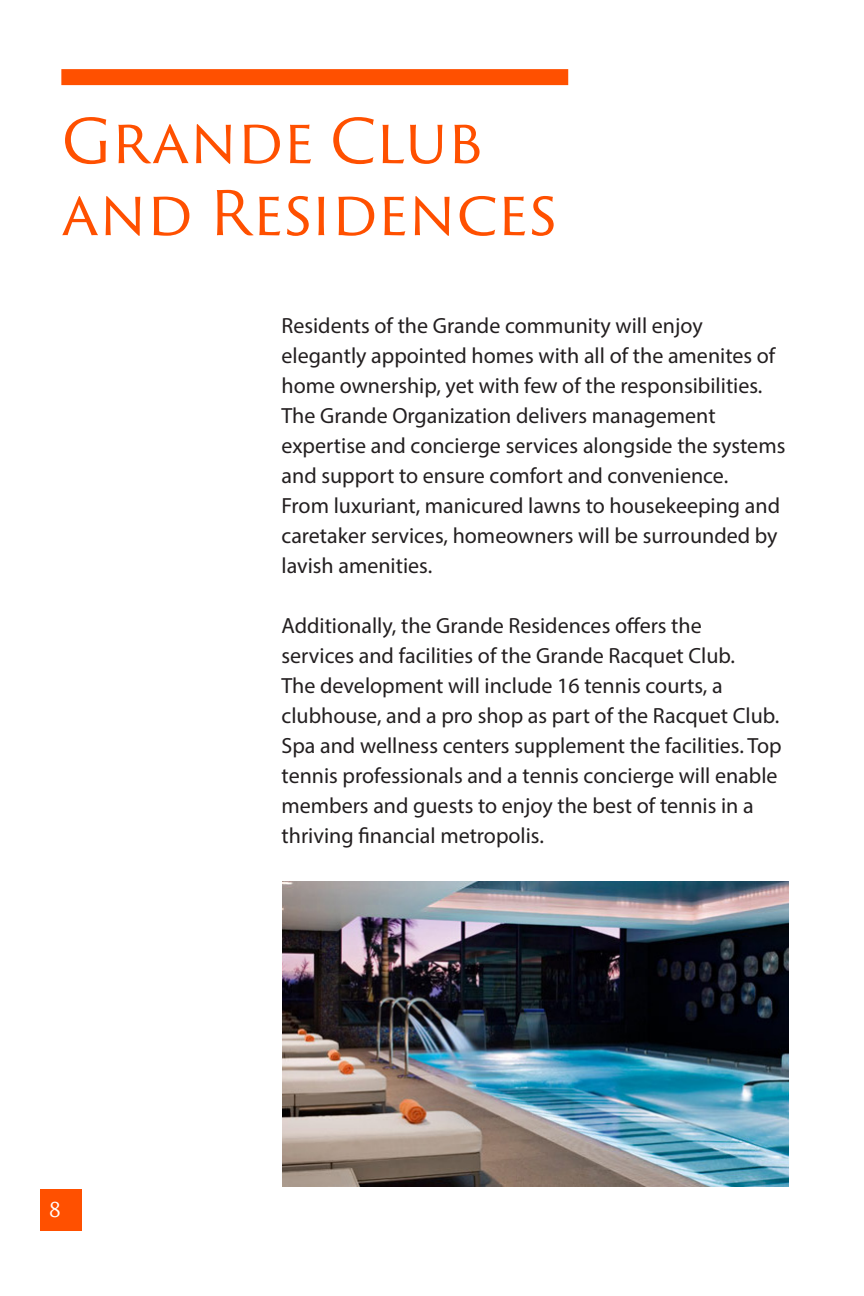
<style>
.page{position:relative;width:864px;height:1296px;background:#fff}
.page>*{position:absolute;margin:0;border:0;box-sizing:border-box;transform-origin:0 0}
.t1{font:60px "Trajan Sans Pro";letter-spacing:-.005em;color:#ff5000}
.t2{font:22px/30px "Myriad Pro";color:#231f20}
.t3{font:20px "Trajan Sans Pro";color:#fff}
</style>
<div class="page">
<img style="left:283px;top:881px;width:505px;height:306px">
<div style="left:61px;top:69px;width:507px;height:16px;background:#ff5000"></div>
<div style="left:41px;top:1189px;width:41px;height:42px;background:#ff5000"></div>
<p class="t1" style="left:61px;top:99px;width:423px">Grande Club</p>
<p class="t1" style="left:61px;top:171px;width:497px">and Residences</p>
<p class="t2" style="left:282px;top:310px;width:505px">Residents of the Grande community will enjoy elegantly appointed homes with all of the amenites of home ownership, yet with few of the responsibilities.<br>The Grande Organization delivers management expertise and concierge services alongside the systems and support to ensure comfort and convenience.<br>From luxuriant, manicured lawns to housekeeping and caretaker services, homeowners will be surrounded by lavish amenities.</p>
<p class="t3" style="left:49px;top:1195px;width:14px">8</p>
<p class="t2" style="left:282px;top:610px;width:502px">Additionally, the Grande Residences offers the<br>services and facilities of the Grande Racquet Club.<br>The development will include 16 tennis courts, a clubhouse, and a pro shop as part of the Racquet Club.<br>Spa and wellness centers supplement the facilities. Top tennis professionals and a tennis concierge will enable members and guests to enjoy the best of tennis in a thriving financial metropolis.</p>
</div>
